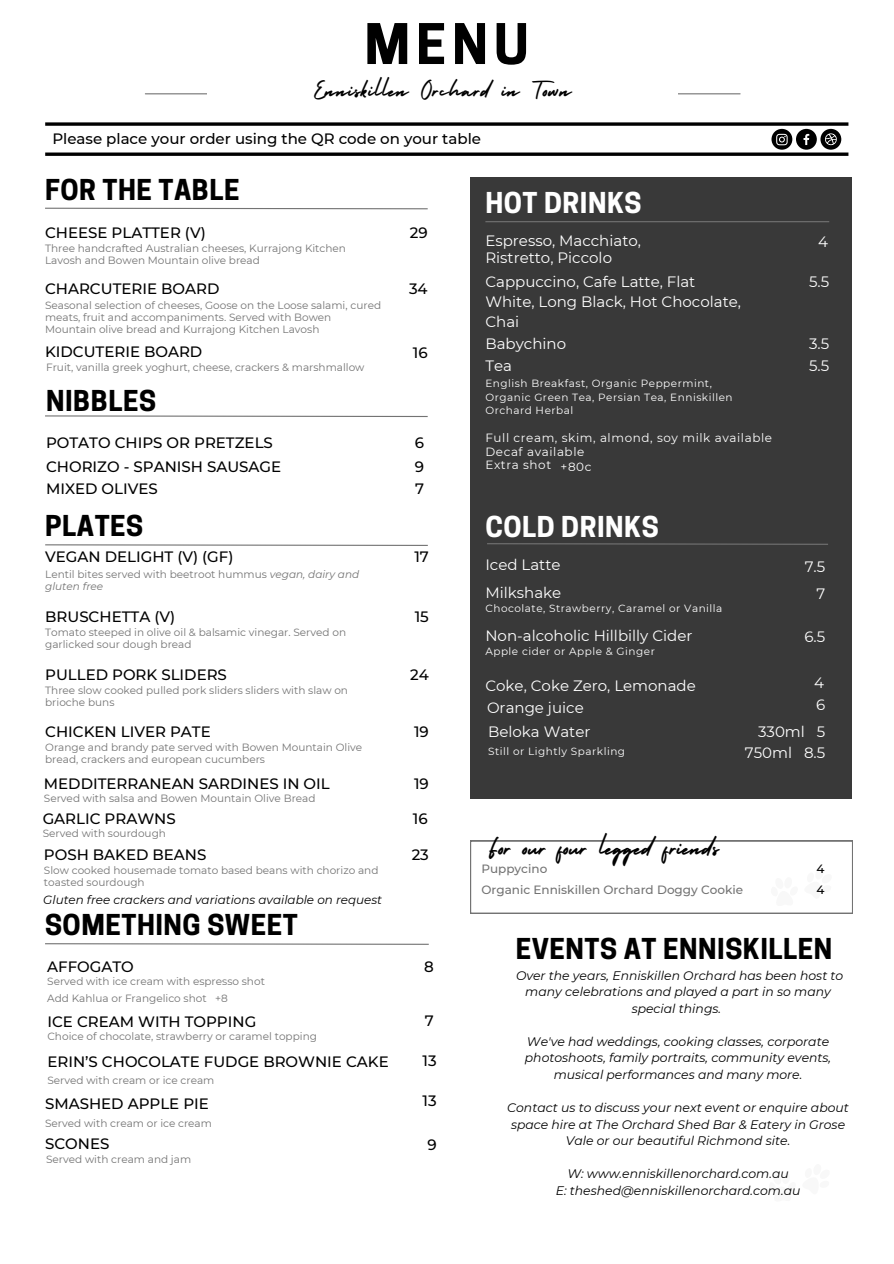
<style>
.page{position:relative;width:894px;height:1264px;background:#fff}
.page>*{position:absolute;margin:0;border:0;box-sizing:border-box;transform-origin:0 0}
.t1{font:700 52.5px "Cooper Hewitt";color:#000}
.t2{font:30px "Holiday";color:#000}
.t3{font:700 27px "Cooper Hewitt";letter-spacing:.02em;color:#000}
.t4{font:27px "Holiday";letter-spacing:.03em;color:#000}
.t5{font:700 27px "Cooper Hewitt";letter-spacing:.02em;color:#fff}
.t6{font:500 15px "Montserrat";color:#000}
.t7{font:15px/20.2px "Montserrat";color:#fff}
.t8{font:italic 12.45px/16.5px "Montserrat";color:#000;text-align:center}
.t9{font:12px "Montserrat";letter-spacing:.05em;color:#fff}
.t10{font:italic 12px "Montserrat";color:#000}
.t11{font:500 12px "Montserrat";color:#737373}
.t12{font:500 12px "Montserrat";color:#000}
.t13{font:10.5px/12.3px "Montserrat";color:#737373}
.t14{font:10.5px/13px "Montserrat";letter-spacing:.05em;color:#fff}
.s1{font-style:italic}
</style>
<div class="page">
<hr style="left:145px;top:93px;width:594px;height:1px;background:#737373">
<div style="left:207px;top:80px;width:471px;height:28px;background:#fff"></div>
<svg style="left:45px;top:122px;width:803px;height:4px;background:#272727"></svg>
<svg style="left:771px;top:129px;width:70px;height:21px"></svg>
<svg style="left:45px;top:152px;width:803px;height:4px;background:#272727"></svg>
<svg style="left:45px;top:207px;width:383px;height:3px"></svg>
<div style="left:469px;top:177px;width:382px;height:622px;background:#393939"></div>
<svg style="left:487px;top:543px;width:341px;height:2px"></svg>
<hr style="left:485px;top:221px;width:344px;height:1px;background:#737373">
<svg style="left:45px;top:943px;width:384px;height:2px"></svg>
<svg style="left:470px;top:840px;width:382px;height:73px"></svg>
<svg style="left:45px;top:544px;width:383px;height:2px"></svg>
<svg style="left:45px;top:415px;width:383px;height:2px"></svg>
<h1 class="t1" style="left:364px;top:25px;width:166px">MENU</h1>
<h4 class="t4" style="left:313px;top:69px;width:259px">Enniskillen Orchard in Town</h4>
<p class="t6" style="left:52px;top:129px;width:430px">Please place your order using the QR code on your table</p>
<h3 class="t3" style="left:45px;top:179px;width:196px">FOR THE TABLE</h3>
<p class="t6" style="left:45px;top:224px;width:162px">CHEESE PLATTER (V)</p>
<p class="t13" style="left:45px;top:242px;width:302px">Three handcrafted Australian cheeses, Kurrajong Kitchen<br>Lavosh and Bowen Mountain olive bread</p>
<p class="t6" style="left:45px;top:280px;width:176px">CHARCUTERIE BOARD</p>
<p class="t13" style="left:45px;top:298px;width:337px">Seasonal selection of cheeses, Goose on the Loose salami, cured meats, fruit and accompaniments. Served with Bowen<br>Mountain olive bread and Kurrajong Kitchen Lavosh</p>
<p class="t6" style="left:45px;top:342px;width:159px">KIDCUTERIE BOARD</p>
<p class="t13" style="left:46px;top:361px;width:320px">Fruit, vanilla greek yoghurt, cheese, crackers &amp; marshmallow</p>
<p class="t3" style="left:46px;top:390px;width:111px">NIBBLES</p>
<h4 class="t6" style="left:409px;top:224px;width:19px">29</h4>
<h4 class="t6" style="left:409px;top:280px;width:20px">34</h4>
<p class="t6" style="left:413px;top:343px;width:16px">16</p>
<h6 class="t6" style="left:46px;top:433px;width:228px">POTATO CHIPS OR PRETZELS</h6>
<p class="t6" style="left:46px;top:479px;width:113px">MIXED OLIVES</p>
<h2 class="t6" style="left:414px;top:433px;width:11px">6</h2>
<p class="t6" style="left:415px;top:479px;width:10px">7</p>
<h6 class="t6" style="left:46px;top:457px;width:236px">CHORIZO - SPANISH SAUSAGE</h6>
<h6 class="t6" style="left:414px;top:457px;width:11px">9</h6>
<h2 class="t3" style="left:45px;top:516px;width:100px">PLATES</h2>
<p class="t6" style="left:45px;top:547px;width:190px">VEGAN DELIGHT (V) (GF)</p>
<h4 class="t13" style="left:45px;top:568px;width:315px">Lentil bites served with beetroot hummus <span class="s1">vegan, dairy and gluten free</span></h4>
<p class="t6" style="left:45px;top:607px;width:131px">BRUSCHETTA (V)</p>
<h4 class="t13" style="left:45px;top:626px;width:302px">Tomato steeped in olive oil &amp; balsamic vinegar. Served on garlicked sour dough bread</h4>
<p class="t6" style="left:45px;top:665px;width:183px">PULLED PORK SLIDERS</p>
<h2 class="t13" style="left:45px;top:684px;width:304px">Three slow cooked pulled pork sliders sliders with slaw on brioche buns</h2>
<p class="t6" style="left:414px;top:547px;width:16px">17</p>
<h4 class="t6" style="left:414px;top:607px;width:16px">15</h4>
<p class="t6" style="left:410px;top:665px;width:20px">24</p>
<p class="t6" style="left:45px;top:722px;width:167px">CHICKEN LIVER PATE</p>
<p class="t13" style="left:45px;top:741px;width:318px">Orange and brandy pate served with Bowen Mountain Olive bread, crackers and european cucumbers</p>
<h4 class="t6" style="left:414px;top:722px;width:16px">19</h4>
<p class="t6" style="left:44px;top:774px;width:287px">MEDDITERRANEAN SARDINES IN OIL</p>
<p class="t13" style="left:44px;top:792px;width:273px">Served with salsa and Bowen Mountain Olive Bread</p>
<h2 class="t6" style="left:414px;top:774px;width:16px">19</h2>
<p class="t6" style="left:43px;top:809px;width:134px">GARLIC PRAWNS</p>
<p class="t13" style="left:43px;top:827px;width:125px">Served with sourdough</p>
<h6 class="t6" style="left:413px;top:809px;width:16px">16</h6>
<p class="t6" style="left:44px;top:845px;width:164px">POSH BAKED BEANS</p>
<h6 class="t13" style="left:44px;top:864px;width:336px">Slow cooked housemade tomato based beans with chorizo and toasted sourdough</h6>
<h6 class="t6" style="left:411px;top:845px;width:19px">23</h6>
<h4 class="t10" style="left:43px;top:892px;width:340px">Gluten free crackers and variations available on request</h4>
<h5 class="t3" style="left:45px;top:915px;width:254px">SOMETHING SWEET</h5>
<p class="t6" style="left:47px;top:957px;width:88px">AFFOGATO</p>
<p class="t6" style="left:424px;top:957px;width:11px">8</p>
<p class="t13" style="left:47px;top:975px;width:219px">Served with ice cream with espresso shot</p>
<p class="t13" style="left:47px;top:991px;width:182px">Add Kahlua or Frangelico shot +8</p>
<h2 class="t6" style="left:47px;top:1012px;width:210px">ICE CREAM WITH TOPPING</h2>
<p class="t13" style="left:47px;top:1030px;width:271px">Choice of chocolate, strawberry or caramel topping</p>
<h4 class="t6" style="left:425px;top:1011px;width:10px">7</h4>
<h4 class="t6" style="left:47px;top:1052px;width:343px">ERIN’S CHOCOLATE FUDGE BROWNIE CAKE</h4>
<p class="t13" style="left:47px;top:1074px;width:168px">Served with cream or ice cream</p>
<p class="t6" style="left:422px;top:1051px;width:16px">13</p>
<p class="t6" style="left:45px;top:1094px;width:165px">SMASHED APPLE PIE</p>
<h6 class="t13" style="left:45px;top:1116px;width:168px">Served with cream or ice cream</h6>
<h6 class="t6" style="left:422px;top:1091px;width:16px">13</h6>
<h6 class="t6" style="left:45px;top:1134px;width:66px">SCONES</h6>
<p class="t13" style="left:46px;top:1153px;width:147px">Served with cream and jam</p>
<p class="t6" style="left:427px;top:1134px;width:11px">9</p>
<p class="t5" style="left:485px;top:192px;width:158px">HOT DRINKS</p>
<h4 class="t7" style="left:485px;top:230px;width:157px">Espresso, Macchiato,</h4>
<p class="t7" style="left:817px;top:231px;width:11px">4</p>
<h4 class="t7" style="left:485px;top:247px;width:128px">Ristretto, Piccolo</h4>
<p class="t7" style="left:485px;top:271px;width:257px">Cappuccino, Cafe Latte, Flat<br>White, Long Black, Hot Chocolate,<br>Chai</p>
<h4 class="t7" style="left:485px;top:333px;width:82px">Babychino</h4>
<p class="t7" style="left:485px;top:355px;width:28px">Tea</p>
<p class="t14" style="left:485px;top:377px;width:249px">English Breakfast, Organic Peppermint,<br>Organic Green Tea, Persian Tea, Enniskillen<br>Orchard Herbal</p>
<h4 class="t9" style="left:485px;top:430px;width:288px">Full cream, skim, almond, soy milk available</h4>
<p class="t9" style="left:485px;top:444px;width:100px">Decaf available</p>
<p class="t9" style="left:485px;top:457px;width:67px">Extra shot</p>
<h4 class="t9" style="left:560px;top:459px;width:32px">+80c</h4>
<p class="t5" style="left:485px;top:516px;width:175px">COLD DRINKS</p>
<p class="t7" style="left:808px;top:271px;width:22px">5.5</p>
<p class="t7" style="left:808px;top:333px;width:22px">3.5</p>
<p class="t7" style="left:808px;top:355px;width:22px">5.5</p>
<p class="t7" style="left:485px;top:555px;width:77px">Iced Latte</p>
<h4 class="t7" style="left:804px;top:556px;width:22px">7.5</h4>
<h4 class="t7" style="left:485px;top:582px;width:77px">Milkshake</h4>
<p class="t7" style="left:816px;top:583px;width:10px">7</p>
<p class="t14" style="left:485px;top:602px;width:238px">Chocolate, Strawberry, Caramel or Vanilla</p>
<p class="t7" style="left:485px;top:625px;width:208px">Non-alcoholic Hillbilly Cider</p>
<p class="t7" style="left:804px;top:626px;width:22px">6.5</p>
<p class="t14" style="left:485px;top:645px;width:171px">Apple cider or Apple &amp; Ginger</p>
<p class="t7" style="left:485px;top:675px;width:212px">Coke, Coke Zero, Lemonade</p>
<p class="t7" style="left:813px;top:672px;width:11px">4</p>
<h6 class="t7" style="left:487px;top:697px;width:98px">Orange juice</h6>
<h6 class="t7" style="left:815px;top:694px;width:11px">6</h6>
<p class="t7" style="left:488px;top:722px;width:104px">Beloka Water</p>
<h2 class="t7" style="left:758px;top:722px;width:69px">330ml 5</h2>
<p class="t14" style="left:488px;top:745px;width:138px">Still or Lightly Sparkling</p>
<h4 class="t7" style="left:744px;top:742px;width:82px">750ml 8.5</h4>
<p class="t2" style="left:488px;top:824px;width:233px">For our four legged friends</p>
<p class="t11" style="left:481px;top:861px;width:67px">Puppycino</p>
<h4 class="t12" style="left:816px;top:861px;width:10px">4</h4>
<p class="t11" style="left:481px;top:882px;width:263px">Organic Enniskillen Orchard Doggy Cookie</p>
<p class="t12" style="left:816px;top:882px;width:10px">4</p>
<h6 class="t3" style="left:515px;top:939px;width:318px">EVENTS AT ENNISKILLEN</h6>
<h6 class="t8" style="left:516px;top:967px;width:329px">Over the years, Enniskillen Orchard has been host to many celebrations and played a part in so many special things.</h6>
<h6 class="t8" style="left:524px;top:1033px;width:308px">We've had weddings, cooking classes, corporate photoshoots, family portraits, community events, musical performances and many more.</h6>
<h6 class="t8" style="left:507px;top:1099px;width:343px">Contact us to discuss your next event or enquire about space hire at The Orchard Shed Bar &amp; Eatery in Grose<br>Vale or our beautiful Richmond site.</h6>
<h6 class="t8" style="left:567px;top:1165px;width:223px">W: www.enniskillenorchard.com.au</h6>
<h6 class="t8" style="left:555px;top:1181px;width:246px">E: theshed@enniskillenorchard.com.au</h6>
</div>
